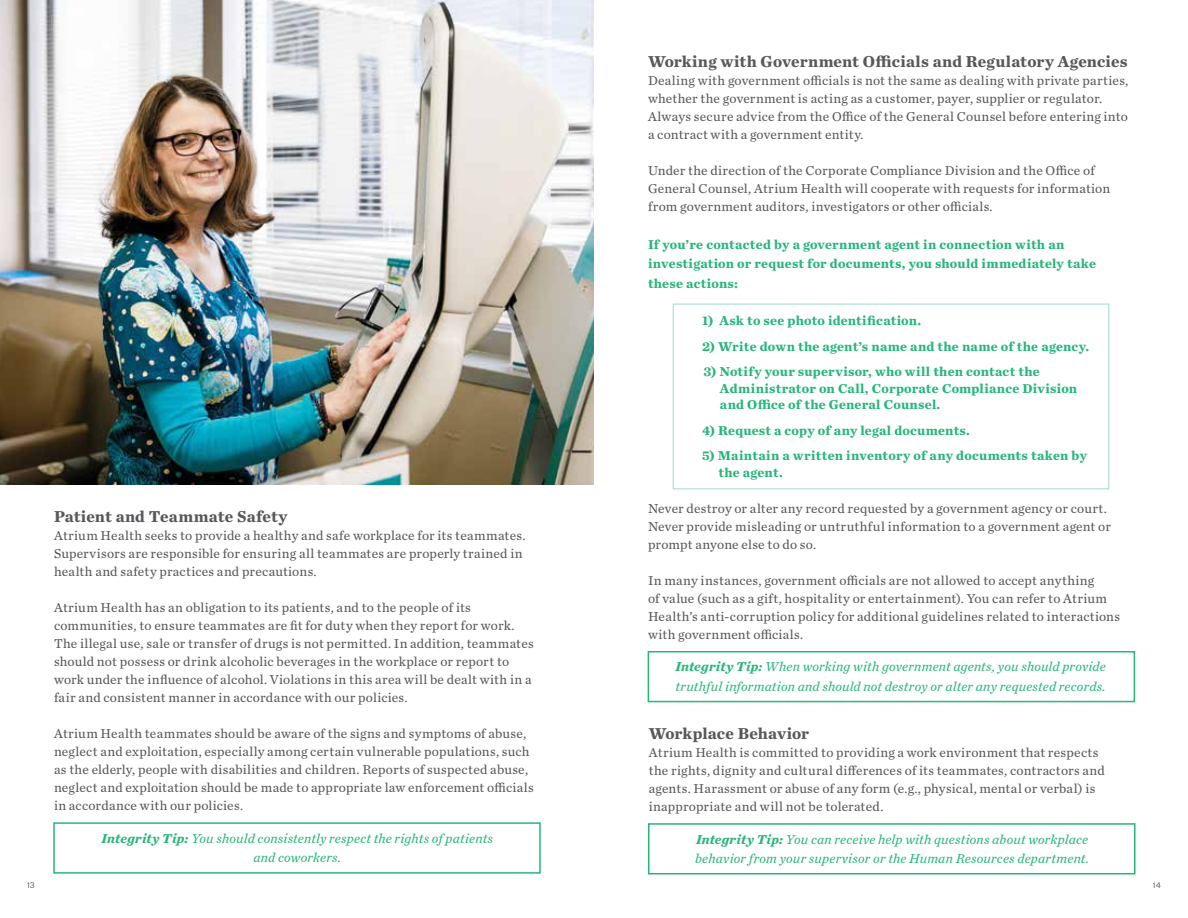
<style>
.page{position:relative;width:1188px;height:918px;background:#fff}
.page>*{position:absolute;margin:0;border:0;box-sizing:border-box;transform-origin:0 0}
.t1{font:700 16.5px "Chronicle Text G2";letter-spacing:.01em;color:#57585b}
.t2{font:13.5px/18px "Chronicle Text G2";letter-spacing:.02em;color:#57585b}
.t3{font:700 13.5px/16.5px "Chronicle Text G2";letter-spacing:.015em;color:#27b67a}
.t4{font:italic 13.5px/19.5px "Chronicle Text G2";letter-spacing:.015em;color:#27b67a}
.t5{font:7.5px "Bau Pro";color:#57585b}
.s1{font-weight:700}
</style>
<div class="page">
<div style="left:53px;top:822px;width:488px;height:52px;border:2px solid #27b67a"></div>
<div style="left:648px;top:823px;width:488px;height:51px;border:2px solid #27b67a"></div>
<div style="left:648px;top:651px;width:487px;height:51px;border:2px solid #27b67a"></div>
<div style="left:673px;top:304px;width:436px;height:185px;border:1px solid #a3d9d2"></div>
<img style="left:0;top:0;width:594px;height:485px">
<p class="t1" style="left:648px;top:48px;width:481px">Working with Government Officials and Regulatory Agencies</p>
<p class="t2" style="left:648px;top:71px;width:482px">Dealing with government officials is not the same as dealing with private parties, whether the government is acting as a customer, payer, supplier or regulator.<br>Always secure advice from the Office of the General Counsel before entering into a contract with a government entity.</p>
<p class="t2" style="left:648px;top:161px;width:464px">Under the direction of the Corporate Compliance Division and the Office of<br>General Counsel, Atrium Health will cooperate with requests for information from government auditors, investigators or other officials.</p>
<p class="t3" style="left:648px;top:234px;width:450px;line-height:19.5px">If you’re contacted by a government agent in connection with an investigation or request for documents, you should immediately take these actions:</p>
<p class="t3" style="left:702px;top:312px;width:221px">1) Ask to see photo identification.</p>
<p class="t3" style="left:702px;top:337px;width:389px">2) Write down the agent’s name and the name of the agency.</p>
<p class="t3" style="left:720px;top:363px;width:359px;text-indent:-16px">3) Notify your supervisor, who will then contact the<br>Administrator on Call, Corporate Compliance Division and Office of the General Counsel.</p>
<p class="t3" style="left:702px;top:421px;width:270px">4) Request a copy of any legal documents.</p>
<p class="t3" style="left:718px;top:447px;width:370px;text-indent:-16px">5) Maintain a written inventory of any documents taken by the agent.</p>
<p class="t2" style="left:648px;top:498px;width:464px">Never destroy or alter any record requested by a government agency or court.<br>Never provide misleading or untruthful information to a government agent or prompt anyone else to do so.</p>
<p class="t2" style="left:648px;top:570px;width:474px">In many instances, government officials are not allowed to accept anything<br>of value (such as a gift, hospitality or entertainment). You can refer to Atrium Health’s anti-corruption policy for additional guidelines related to interactions with government officials.</p>
<p class="t1" style="left:54px;top:503px;width:235px">Patient and Teammate Safety</p>
<p class="t2" style="left:54px;top:526px;width:473px">Atrium Health seeks to provide a healthy and safe workplace for its teammates.<br>Supervisors are responsible for ensuring all teammates are properly trained in health and safety practices and precautions.</p>
<p class="t2" style="left:54px;top:598px;width:481px">Atrium Health has an obligation to its patients, and to the people of its communities, to ensure teammates are fit for duty when they report for work.<br>The illegal use, sale or transfer of drugs is not permitted. In addition, teammates should not possess or drink alcoholic beverages in the workplace or report to work under the influence of alcohol. Violations in this area will be dealt with in a fair and consistent manner in accordance with our policies.</p>
<p class="t2" style="left:54px;top:724px;width:481px">Atrium Health teammates should be aware of the signs and symptoms of abuse, neglect and exploitation, especially among certain vulnerable populations, such as the elderly, people with disabilities and children. Reports of suspected abuse, neglect and exploitation should be made to appropriate law enforcement officials in accordance with our policies.</p>
<p class="t1" style="left:649px;top:720px;width:162px">Workplace Behavior</p>
<p class="t4" style="left:675px;top:656px;width:432px"><span class="s1">Integrity Tip:</span> When working with government agents, you should provide truthful information and should not destroy or alter any requested records.</p>
<p class="t2" style="left:649px;top:743px;width:458px">Atrium Health is committed to providing a work environment that respects the rights, dignity and cultural differences of its teammates, contractors and agents. Harassment or abuse of any form (e.g., physical, mental or verbal) is inappropriate and will not be tolerated.</p>
<p class="t4" style="left:102px;top:828px;width:393px;text-align:center"><span class="s1">Integrity Tip:</span> You should consistently respect the rights of patients and coworkers.</p>
<p class="t4" style="left:695px;top:829px;width:395px"><span class="s1">Integrity Tip:</span> You can receive help with questions about workplace behavior from your supervisor or the Human Resources department.</p>
<p class="t5" style="left:27px;top:880px;width:9px">13</p>
<p class="t5" style="left:1153px;top:880px;width:10px">14</p>
</div>
